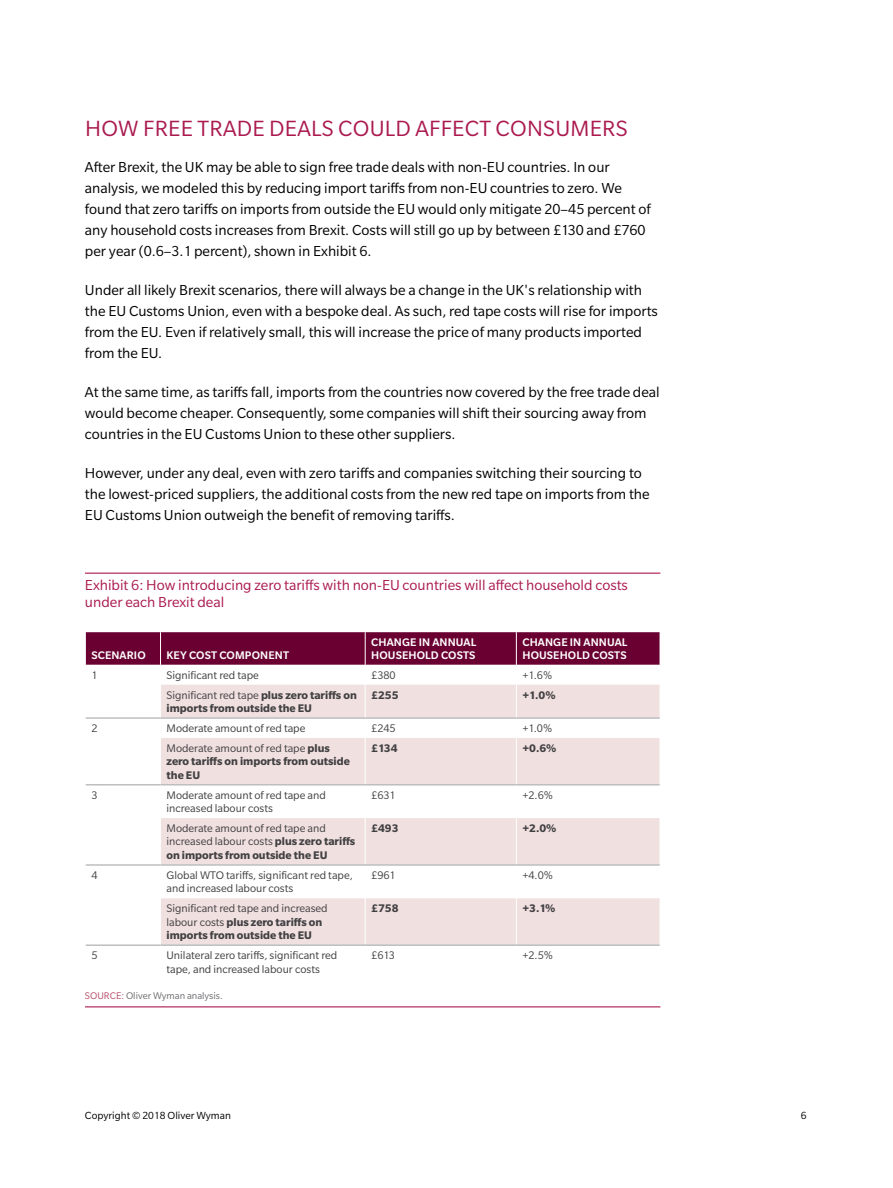
<style>
.page{position:relative;width:893px;height:1188px;background:#fff}
.page>*{position:absolute;margin:0;border:0;box-sizing:border-box;transform-origin:0 0}
.t1{font:24px "Slate Pro";letter-spacing:.01em;color:#aa1a4f}
.t2{font:15.75px/21px "Slate Pro";color:#000}
.t3{font:15.75px/16.5px "Slate Pro";color:#aa1a4f}
.t4{font:12px/13.5px "Slate Pro";color:#414042}
.t5{font:700 12px/13.5px "Slate Pro";color:#414042}
.t6{font:500 12px/12.8px "Slate Pro";letter-spacing:.01em;color:#fff}
.t7{font:11.25px "Slate Pro";color:#000}
.t8{font:10.5px "Slate Pro";color:#6d6e71}
.s1{font-weight:400}
.s2{font-weight:700}
.s3{color:#b84e67}
</style>
<div class="page">
<hr style="left:85px;top:573px;width:575px;height:1px;background:#aa1a4f">
<hr style="left:85px;top:1006px;width:575px;height:1px;background:#aa1a4f">
<svg style="left:161px;top:685px;width:499px;height:259px;fill:#f1e0e0"></svg>
<svg style="left:85px;top:632px;width:575px;height:33px;background:#6c0535"></svg>
<hr style="left:365px;top:685px;width:1px;height:32px;background:#fff">
<hr style="left:516px;top:685px;width:1px;height:32px;background:#fff">
<svg style="left:365px;top:719px;width:1px;height:19px"></svg>
<svg style="left:516px;top:719px;width:1px;height:19px"></svg>
<hr style="left:365px;top:738px;width:1px;height:46px;background:#fff">
<hr style="left:516px;top:738px;width:1px;height:46px;background:#fff">
<hr style="left:365px;top:786px;width:1px;height:32px;background:#fff">
<hr style="left:516px;top:786px;width:1px;height:32px;background:#fff">
<hr style="left:365px;top:818px;width:1px;height:46px;background:#fff">
<hr style="left:516px;top:818px;width:1px;height:46px;background:#fff">
<hr style="left:365px;top:866px;width:1px;height:32px;background:#fff">
<hr style="left:516px;top:866px;width:1px;height:32px;background:#fff">
<hr style="left:365px;top:898px;width:1px;height:46px;background:#fff">
<hr style="left:516px;top:898px;width:1px;height:46px;background:#fff">
<hr style="left:161px;top:717px;width:204px;height:2px;background:#bcbec0">
<hr style="left:365px;top:717px;width:151px;height:2px;background:#bcbec0">
<hr style="left:516px;top:717px;width:144px;height:2px;background:#bcbec0">
<hr style="left:86px;top:784px;width:75px;height:2px;background:#bcbec0">
<hr style="left:161px;top:784px;width:204px;height:2px;background:#bcbec0">
<hr style="left:365px;top:784px;width:151px;height:2px;background:#bcbec0">
<hr style="left:516px;top:784px;width:144px;height:2px;background:#bcbec0">
<hr style="left:86px;top:864px;width:75px;height:2px;background:#bcbec0">
<hr style="left:161px;top:864px;width:204px;height:2px;background:#bcbec0">
<hr style="left:365px;top:864px;width:151px;height:2px;background:#bcbec0">
<hr style="left:516px;top:864px;width:144px;height:2px;background:#bcbec0">
<hr style="left:161px;top:944px;width:204px;height:2px;background:#bcbec0">
<hr style="left:365px;top:944px;width:151px;height:2px;background:#bcbec0">
<hr style="left:516px;top:944px;width:144px;height:2px;background:#bcbec0">
<hr style="left:86px;top:717px;width:75px;height:2px;background:#bcbec0">
<hr style="left:86px;top:944px;width:75px;height:2px;background:#bcbec0">
<h1 class="t1" style="left:85px;top:116px;width:544px">HOW FREE TRADE DEALS COULD AFFECT CONSUMERS</h1>
<p class="t2" style="left:85px;top:156px;width:567px">After Brexit, the UK may be able to sign free trade deals with non-EU countries. In our analysis, we modeled this by reducing import tariffs from non-EU countries to zero. We found that zero tariffs on imports from outside the EU would only mitigate 20–45 percent of any household costs increases from Brexit. Costs will still go up by between £130 and £760 per year (0.6–3.1 percent), shown in Exhibit 6.</p>
<p class="t2" style="left:85px;top:279px;width:574px">Under all likely Brexit scenarios, there will always be a change in the UK's relationship with the EU Customs Union, even with a bespoke deal. As such, red tape costs will rise for imports from the EU. Even if relatively small, this will increase the price of many products imported from the EU.</p>
<p class="t2" style="left:85px;top:381px;width:576px">At the same time, as tariffs fall, imports from the countries now covered by the free trade deal would become cheaper. Consequently, some companies will shift their sourcing away from countries in the EU Customs Union to these other suppliers.</p>
<p class="t2" style="left:85px;top:462px;width:566px">However, under any deal, even with zero tariffs and companies switching their sourcing to the lowest-priced suppliers, the additional costs from the new red tape on imports from the<br>EU Customs Union outweigh the benefit of removing tariffs.</p>
<p class="t3" style="left:85px;top:577px;width:544px">Exhibit 6: How introducing zero tariffs with non-EU countries will affect household costs under each Brexit deal</p>
<p class="t6" style="left:91px;top:649px;width:56px">SCENARIO</p>
<p class="t6" style="left:167px;top:649px;width:124px">KEY COST COMPONENT</p>
<p class="t6" style="left:371px;top:636px;width:107px">CHANGE IN ANNUAL<br>HOUSEHOLD COSTS</p>
<p class="t6" style="left:522px;top:636px;width:107px">CHANGE IN ANNUAL<br>HOUSEHOLD COSTS</p>
<p class="t4" style="left:91px;top:668px;width:8px">1</p>
<p class="t4" style="left:167px;top:668px;width:94px">Significant red tape</p>
<p class="t4" style="left:371px;top:668px;width:26px">£380</p>
<p class="t4" style="left:522px;top:668px;width:31px">+1.6%</p>
<p class="t5" style="left:167px;top:688px;width:192px"><span class="s1">Significant red tape</span> plus zero tariffs on imports from outside the EU</p>
<p class="t5" style="left:371px;top:688px;width:29px">£255</p>
<p class="t5" style="left:522px;top:688px;width:35px">+1.0%</p>
<p class="t4" style="left:91px;top:721px;width:8px">2</p>
<p class="t4" style="left:167px;top:721px;width:140px">Moderate amount of red tape</p>
<p class="t4" style="left:371px;top:721px;width:26px">£245</p>
<p class="t4" style="left:522px;top:721px;width:31px">+1.0%</p>
<p class="t5" style="left:167px;top:741px;width:185px"><span class="s1">Moderate amount of red tape</span> plus zero tariffs on imports from outside the EU</p>
<p class="t5" style="left:371px;top:741px;width:28px">£134</p>
<p class="t5" style="left:522px;top:741px;width:36px">+0.6%</p>
<p class="t4" style="left:91px;top:788px;width:8px">3</p>
<p class="t4" style="left:167px;top:788px;width:161px">Moderate amount of red tape and increased labour costs</p>
<p class="t4" style="left:371px;top:788px;width:26px">£631</p>
<p class="t4" style="left:522px;top:788px;width:32px">+2.6%</p>
<p class="t4" style="left:167px;top:821px;width:190px">Moderate amount of red tape and increased labour costs <span class="s2">plus zero tariffs on imports from outside the EU</span></p>
<p class="t5" style="left:371px;top:821px;width:29px">£493</p>
<p class="t5" style="left:522px;top:821px;width:36px">+2.0%</p>
<p class="t4" style="left:91px;top:868px;width:8px">4</p>
<p class="t4" style="left:167px;top:868px;width:188px">Global WTO tariffs, significant red tape, and increased labour costs</p>
<p class="t4" style="left:371px;top:868px;width:26px">£961</p>
<p class="t4" style="left:522px;top:868px;width:32px">+4.0%</p>
<p class="t4" style="left:167px;top:902px;width:163px">Significant red tape and increased labour costs <span class="s2">plus zero tariffs on imports from outside the EU</span></p>
<p class="t5" style="left:371px;top:901px;width:29px">£758</p>
<p class="t5" style="left:522px;top:901px;width:35px">+3.1%</p>
<p class="t4" style="left:91px;top:948px;width:8px">5</p>
<p class="t4" style="left:167px;top:948px;width:172px">Unilateral zero tariffs, significant red tape, and increased labour costs</p>
<p class="t4" style="left:371px;top:948px;width:25px">£613</p>
<p class="t4" style="left:522px;top:948px;width:32px">+2.5%</p>
<p class="t8" style="left:85px;top:990px;width:139px"><span class="s3">SOURCE:</span> Oliver Wyman analysis.</p>
<p class="t7" style="left:85px;top:1110px;width:147px">Copyright © 2018 Oliver Wyman</p>
<p class="t7" style="left:801px;top:1110px;width:7px">6</p>
</div>
